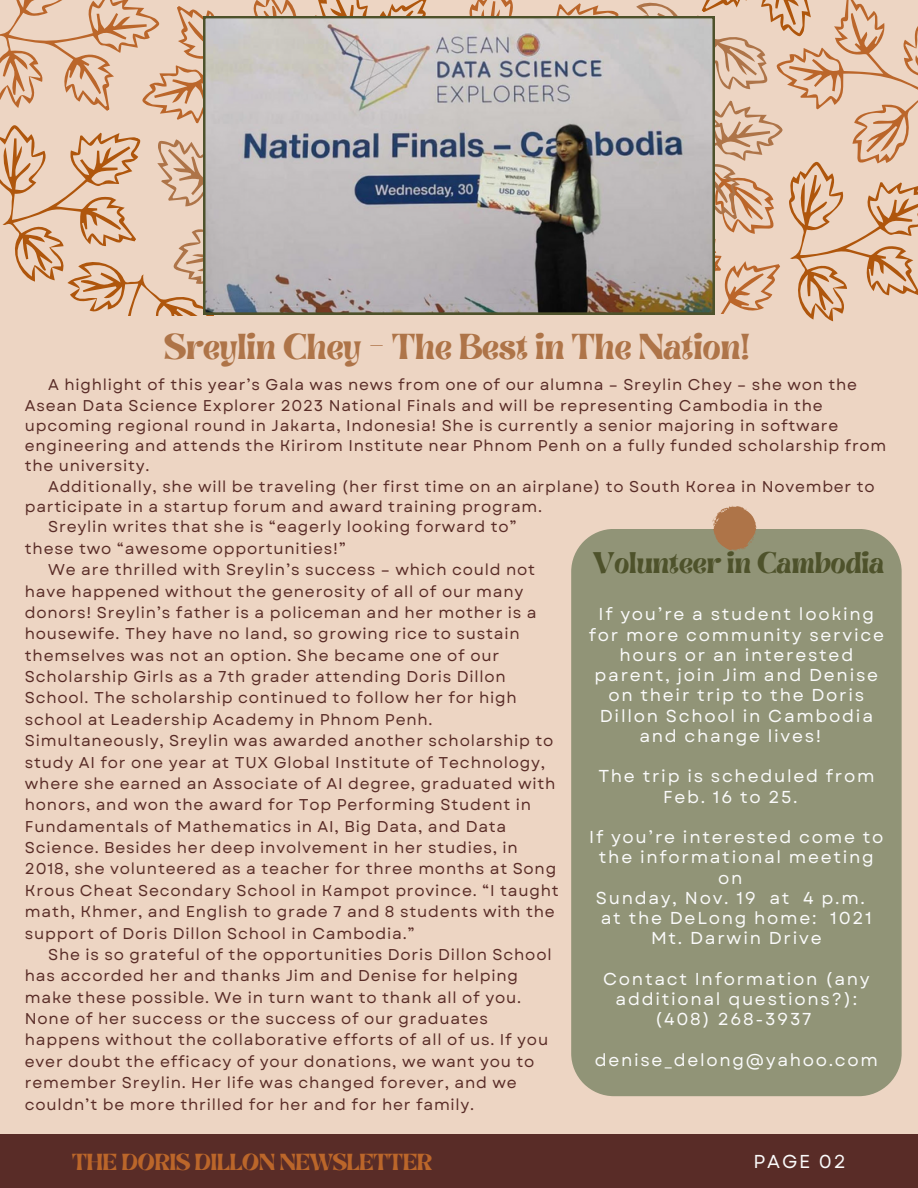
<style>
.page{position:relative;width:918px;height:1188px;background:#edd5c3}
.page>*{position:absolute;margin:0;border:0;box-sizing:border-box;transform-origin:0 0}
.t1{font:28.95px "Brasika Display";color:#ae7448}
.t2{font:24px "Brasika Display";color:#4e522b}
.t3{font:18.75px "Brasika Display";color:#bb662a}
.t4{font:18.75px "Garet";letter-spacing:.1em;color:#fafafa}
.t5{font:17.25px/20.2px "Garet";letter-spacing:.1em;color:#fafafa;text-align:center}
.t6{font:15.6px/21.3px "Garet";letter-spacing:.05em;color:#592c27}
</style>
<div class="page">
<div style="left:0;top:1134px;width:918px;height:54px;background:#592c27"></div>
<div style="left:571px;top:529px;width:331px;height:567px;background:#919477"></div>
<svg style="left:712px;top:506px;width:44px;height:45px;background:#b1855e"></svg>
<svg style="left:0;top:0;width:918px;height:322px"></svg>
<p class="t1" style="left:164px;top:324px;width:587px">Sreylin Chey - The Best in The Nation!</p>
<p class="t6" style="left:25px;top:375px;width:863px;line-height:20.2px;text-indent:23px">A highlight of this year’s Gala was news from one of our alumna – Sreylin Chey – she won the Asean Data Science Explorer 2023 National Finals and will be representing Cambodia in the upcoming regional round in Jakarta, Indonesia! She is currently a senior majoring in software engineering and attends the Kirirom Institute near Phnom Penh on a fully funded scholarship from the university.</p>
<p class="t6" style="left:25px;top:476px;width:851px;line-height:20.2px;text-indent:23px">Additionally, she will be traveling (her first time on an airplane) to South Korea in November to participate in a startup forum and award training program.</p>
<p class="t6" style="left:25px;top:516px;width:493px;text-indent:23px">Sreylin writes that she is “eagerly looking forward to” these two “awesome opportunities!”</p>
<p class="t6" style="left:25px;top:559px;width:535px;text-indent:23px">We are thrilled with Sreylin’s success – which could not have happened without the generosity of all of our many donors! Sreylin’s father is a policeman and her mother is a housewife. They have no land, so growing rice to sustain themselves was not an option. She became one of our Scholarship Girls as a 7th grader attending Doris Dillon School. The scholarship continued to follow her for high school at Leadership Academy in Phnom Penh.<br>Simultaneously, Sreylin was awarded another scholarship to study AI for one year at TUX Global Institute of Technology, where she earned an Associate of AI degree, graduated with honors, and won the award for Top Performing Student in Fundamentals of Mathematics in AI, Big Data, and Data Science. Besides her deep involvement in her studies, in 2018, she volunteered as a teacher for three months at Song Krous Cheat Secondary School in Kampot province. “I taught math, Khmer, and English to grade 7 and 8 students with the support of Doris Dillon School in Cambodia.”</p>
<p class="t6" style="left:25px;top:944px;width:528px;text-indent:23px">She is so grateful of the opportunities Doris Dillon School has accorded her and thanks Jim and Denise for helping make these possible. We in turn want to thank all of you.<br>None of her success or the success of our graduates happens without the collaborative efforts of all of us. If you ever doubt the efficacy of your donations, we want you to remember Sreylin. Her life was changed forever, and we couldn’t be more thrilled for her and for her family.</p>
<p class="t2" style="left:593px;top:544px;width:293px">Volunteer in Cambodia</p>
<p class="t5" style="left:599px;top:604px;width:277px">If you’re a student looking</p>
<p class="t5" style="left:589px;top:624px;width:297px">for more community service</p>
<p class="t5" style="left:620px;top:645px;width:235px">hours or an interested</p>
<p class="t5" style="left:595px;top:665px;width:285px">parent, join Jim and Denise</p>
<p class="t5" style="left:608px;top:685px;width:257px">on their trip to the Doris</p>
<p class="t5" style="left:600px;top:705px;width:275px">Dillon School in Cambodia</p>
<p class="t5" style="left:639px;top:726px;width:183px">and change lives!</p>
<p class="t5" style="left:663px;top:766px;width:213px;text-align:left;text-indent:-65px">The trip is scheduled from<br>Feb. 16 to 25.</p>
<p class="t5" style="left:589px;top:827px;width:296px">If you’re interested come to</p>
<p class="t5" style="left:599px;top:847px;width:277px">the informational meeting</p>
<p class="t5" style="left:718px;top:867px;width:26px">on</p>
<p class="t5" style="left:596px;top:888px;width:278px">Sunday, Nov. 19 at 4 p.m. at the DeLong home: 1021<br>Mt. Darwin Drive</p>
<p class="t5" style="left:603px;top:969px;width:268px">Contact Information (any additional questions?):</p>
<p class="t5" style="left:655px;top:1009px;width:158px">(408) 268-3937</p>
<p class="t5" style="left:595px;top:1050px;width:285px">denise_delong@yahoo.com</p>
<p class="t3" style="left:72px;top:1147px;width:361px">THE DORIS DILLON NEWSLETTER</p>
<p class="t4" style="left:753px;top:1148px;width:94px">PAGE 02</p>
</div>
